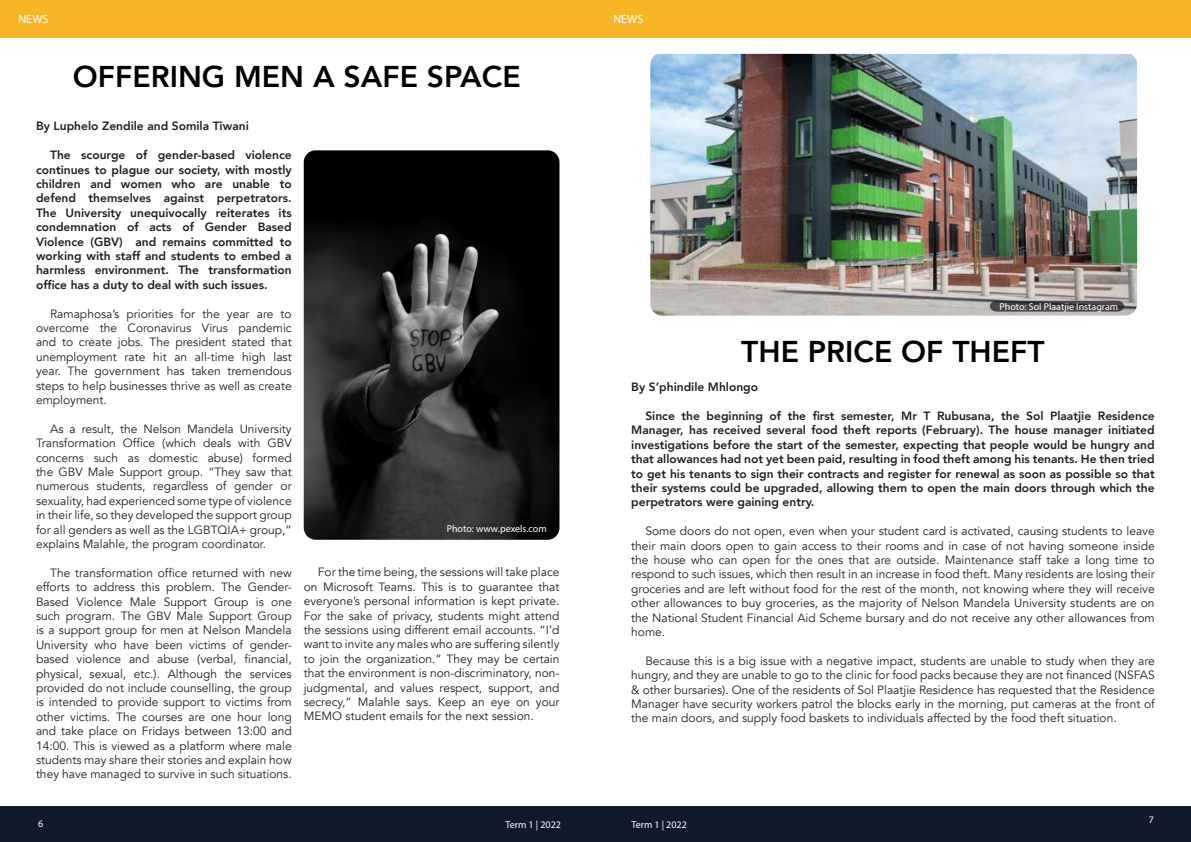
<style>
.page{position:relative;width:1191px;height:842px;background:#fff}
.page>*{position:absolute;margin:0;border:0;box-sizing:border-box;transform-origin:0 0}
.t1{font:800 30px "Avenir";color:#000}
.t2{font:12px/14.4px "Avenir";color:#231f20;text-align:justify}
.t3{font:800 12px/14.4px "Avenir";color:#231f20;text-align:justify}
.t4{font:12px "Myriad Pro";color:#fff}
.t5{font:10px "Myriad Pro";color:#fff}
</style>
<div class="page">
<div style="left:0;top:806px;width:595px;height:36px;background:#101a2a"></div>
<div style="left:595px;top:806px;width:596px;height:36px;background:#101a2a"></div>
<div style="left:0;top:0;width:597px;height:37px;background:#f8b624"></div>
<div style="left:595px;top:0;width:596px;height:37px;background:#f8b624"></div>
<img style="left:304px;top:150px;width:255px;height:390px">
<img style="left:650px;top:54px;width:487px;height:262px">
<svg style="left:989px;top:301px;width:135px;height:11px"></svg>
<p class="t4" style="left:18px;top:11px;width:31px">NEWS</p>
<p class="t1" style="left:73px;top:49px;width:449px">OFFERING MEN A SAFE SPACE</p>
<p class="t3" style="left:36px;top:118px;width:214px">By Luphelo Zendile and Somila Tiwani</p>
<p class="t3" style="left:36px;top:147px;width:257px;text-indent:14px">The scourge of gender-based violence continues to plague our society, with mostly children and women who are unable to defend themselves against perpetrators.<br>The University unequivocally reiterates its condemnation of acts of Gender Based Violence (GBV) and remains committed to working with staff and students to embed a harmless environment. The transformation office has a duty to deal with such issues.</p>
<p class="t2" style="left:36px;top:306px;width:257px;text-indent:14px">Ramaphosa’s priorities for the year are to overcome the Coronavirus Virus pandemic and to create jobs. The president stated that unemployment rate hit an all-time high last year. The government has taken tremendous steps to help businesses thrive as well as create employment.</p>
<p class="t2" style="left:36px;top:422px;width:257px;text-indent:14px">As a result, the Nelson Mandela University Transformation Office (which deals with GBV concerns such as domestic abuse) formed the GBV Male Support group. “They saw that numerous students, regardless of gender or sexuality, had experienced some type of violence in their life, so they developed the support group for all genders as well as the LGBTQIA+ group,” explains Malahle, the program coordinator.</p>
<p class="t2" style="left:36px;top:566px;width:257px;text-indent:14px">The transformation office returned with new efforts to address this problem. The Gender-Based Violence Male Support Group is one such program. The GBV Male Support Group is a support group for men at Nelson Mandela University who have been victims of gender&shy;based violence and abuse (verbal, financial, physical, sexual, etc.). Although the services provided do not include counselling, the group is intended to provide support to victims from other victims. The courses are one hour long and take place on Fridays between 13:00 and 14:00. This is viewed as a platform where male students may share their stories and explain how they have managed to survive in such situations.</p>
<p class="t2" style="left:304px;top:565px;width:257px;text-indent:14px">For the time being, the sessions will take place on Microsoft Teams. This is to guarantee that everyone’s personal information is kept private.<br>For the sake of privacy, students might attend the sessions using different email accounts. “I’d want to invite any males who are suffering silently to join the organization.” They may be certain that the environment is non-discriminatory, non&shy;judgmental, and values respect, support, and secrecy,” Malahle says. Keep an eye on your MEMO student emails for the next session.</p>
<p class="t5" style="left:447px;top:522px;width:101px">Photo: www.pexels.com</p>
<p class="t4" style="left:613px;top:11px;width:31px">NEWS</p>
<p class="t5" style="left:999px;top:300px;width:120px">Photo: Sol Plaatjie Instagram</p>
<p class="t1" style="left:741px;top:325px;width:305px">THE PRICE OF THEFT</p>
<p class="t3" style="left:631px;top:379px;width:128px">By S’phindile Mhlongo</p>
<p class="t3" style="left:631px;top:408px;width:525px;text-indent:14px">Since the beginning of the first semester, Mr T Rubusana, the Sol Plaatjie Residence Manager, has received several food theft reports (February). The house manager initiated investigations before the start of the semester, expecting that people would be hungry and that allowances had not yet been paid, resulting in food theft among his tenants. He then tried to get his tenants to sign their contracts and register for renewal as soon as possible so that their systems could be upgraded, allowing them to open the main doors through which the perpetrators were gaining entry.</p>
<p class="t2" style="left:631px;top:524px;width:525px;text-indent:14px">Some doors do not open, even when your student card is activated, causing students to leave their main doors open to gain access to their rooms and in case of not having someone inside the house who can open for the ones that are outside. Maintenance staff take a long time to respond to such issues, which then result in an increase in food theft. Many residents are losing their groceries and are left without food for the rest of the month, not knowing where they will receive other allowances to buy groceries, as the majority of Nelson Mandela University students are on the National Student Financial Aid Scheme bursary and do not receive any other allowances from home.</p>
<p class="t2" style="left:631px;top:654px;width:525px;text-indent:14px">Because this is a big issue with a negative impact, students are unable to study when they are hungry, and they are unable to go to the clinic for food packs because they are not financed (NSFAS &amp; other bursaries). One of the residents of Sol Plaatjie Residence has requested that the Residence Manager have security workers patrol the blocks early in the morning, put cameras at the front of the main doors, and supply food baskets to individuals affected by the food theft situation.</p>
<p class="t5" style="left:38px;top:817px;width:7px">6</p>
<p class="t5" style="left:505px;top:819px;width:57px">Term 1 | 2022</p>
<p class="t5" style="left:631px;top:819px;width:57px">Term 1 | 2022</p>
<p class="t5" style="left:1148px;top:813px;width:7px">7</p>
</div>
